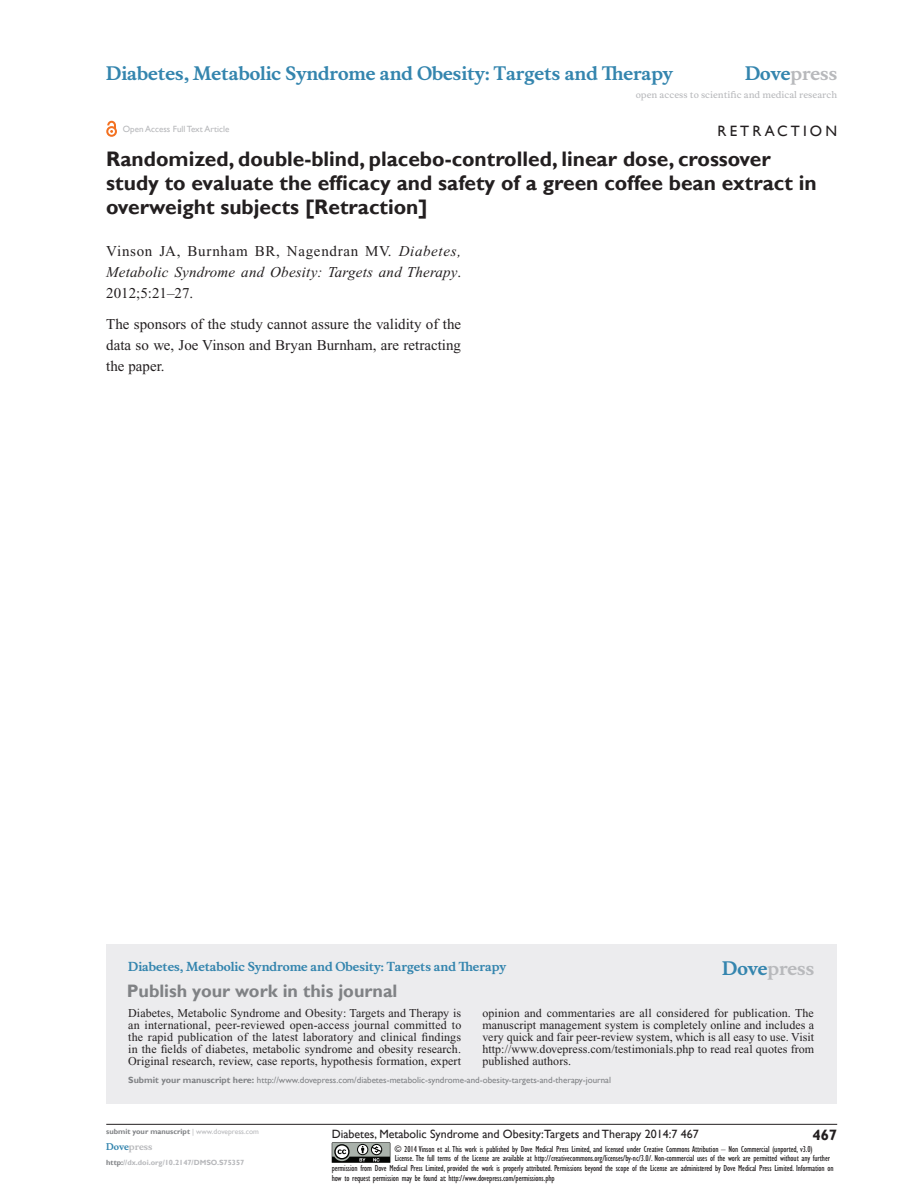
<style>
.page{position:relative;width:918px;height:1188px;background:#fff}
.page>*{position:absolute;margin:0;border:0;box-sizing:border-box;transform-origin:0 0}
.t1{font:700 21px/24px "Gill Sans";color:#231f20}
.AO-Jname{font:700 18px "Musee";color:#3485ae}
.PromBx-H1{font:700 18px "Gill Sans";color:#808285}
.RunH-Brand-ATO{font:700 18px "Musee";color:#b8b9bc}
.PromBx-Brand{font:700 18px "Musee";color:#b8b9bc}
.Tx{font:15px/21px "Times New Roman";color:#231f20;text-align:justify}
.TxF{font:italic 15px/21px "Times New Roman";letter-spacing:.015em;color:#231f20;text-align:justify}
.ADsg{font:15px "Gill Sans";letter-spacing:.21em;color:#231f20}
.RunFolio-R{font:700 15px "Gill Sans";color:#231f20}
.PromBx-Tx{font:12px/12px "Times New Roman";letter-spacing:.005em;color:#231f20;text-align:justify}
.RunF-AO{font:12px "Gill Sans";color:#231f20}
.PromBx-JrnlName{font:700 12px "Musee";color:#3485ae}
.RunF-CR{font:condensed 9px "Gill Sans";letter-spacing:-.01em;color:#231f20}
.PromBx-SubmitMssWebA{font:9px "Gill Sans";color:#808285}
.OA-to-SMR{font:9px "Musee";color:#b8b9bc}
.OAFTx-AO{font:9px "Gill Sans";color:#b8b9bc}
.RunF-Brand-ATO{font:700 9px "Musee";color:#b8b9bc}
.RunF-SubmityourMS-AT{font:700 7.5px "Gill Sans";color:#808285}
.RunF-SubID_DOI{font:700 7.5px "Gill Sans";color:#b8b9bc}
.s1{color:#3485ae}
.s2{font-style:normal}
.s3{font-weight:700}
.s4{font-weight:400;color:#b8b9bc}
.s5{color:#808285}
</style>
<div class="page">
<svg style="left:332px;top:1142px;width:59px;height:21px"></svg>
<div style="left:106px;top:944px;width:731px;height:159px;background:#ececee"></div>
<hr style="left:106px;top:1124px;width:731px;height:1px;background:#231f20">
<div style="left:106px;top:126px;width:11px;height:11px;border:2px solid #f37121;border-radius:50%"></div>
<svg style="left:106px;top:120px;width:11px;height:13px"></svg>
<p class="AO-Jname" style="left:106px;top:63px;width:568px">Diabetes, Metabolic Syndrome and Obesity: Targets and Therapy</p>
<p class="RunH-Brand-ATO" style="left:745px;top:63px;width:94px"><span class="s1">Dove</span>press</p>
<p class="OAFTx-AO" style="left:123px;top:123px;width:108px">Open Access Full Text Article</p>
<p class="OA-to-SMR" style="left:636px;top:89px;width:203px">open access to scientific and medical research</p>
<p class="ADsg" style="left:718px;top:122px;width:121px">Retr act io n</p>
<h1 class="t1" style="left:106px;top:148px;width:712px">Randomized, double-blind, placebo-controlled, linear dose, crossover study to evaluate the efficacy and safety of a green coffee bean extract in overweight subjects [Retraction]</h1>
<p class="TxF" style="left:106px;top:240px;width:356px"><span class="s2">Vinson JA, Burnham BR, Nagendran MV.</span> Diabetes, Metabolic Syndrome and Obesity: Targets and Therapy<span class="s2">.<br>2012;5:21–27.</span></p>
<p class="Tx" style="left:106px;top:314px;width:356px">The sponsors of the study cannot assure the validity of the data so we, Joe Vinson and Bryan Burnham, are retracting the paper.</p>
<p class="PromBx-JrnlName" style="left:128px;top:959px;width:379px">Diabetes, Metabolic Syndrome and Obesity: Targets and Therapy</p>
<p class="PromBx-H1" style="left:127px;top:980px;width:272px">Publish your work in this journal</p>
<p class="PromBx-Brand" style="left:722px;top:958px;width:94px"><span class="s1">Dove</span>press</p>
<p class="PromBx-Tx" style="left:128px;top:1007px;width:335px">Diabetes, Metabolic Syndrome and Obesity: Targets and Therapy is an international, peer-reviewed open-access journal committed to the rapid publication of the latest laboratory and clinical findings in the fields of diabetes, metabolic syndrome and obesity research.<br>Original research, review, case reports, hypothesis formation, expert</p>
<p class="PromBx-Tx" style="left:482px;top:1007px;width:333px">opinion and commentaries are all considered for publication. The manuscript management system is completely online and includes a very quick and fair peer-review system, which is all easy to use. Visit http://www.dovepress.com/testimonials.php to read real quotes from published authors.</p>
<p class="PromBx-SubmitMssWebA" style="left:128px;top:1075px;width:484px"><span class="s3">Submit your manuscript here:</span> http://www.dovepress.com/diabetes-metabolic-syndrome-and-obesity-targets-and-therapy-journal</p>
<p class="RunF-SubmityourMS-AT" style="left:106px;top:1127px;width:154px">submit your manuscript <span class="s4">| www.dovepress.com</span></p>
<p class="RunF-Brand-ATO" style="left:106px;top:1141px;width:48px"><span class="s1">Dove</span>press</p>
<p class="RunF-SubID_DOI" style="left:106px;top:1158px;width:140px"><span class="s5">http:</span>//dx.doi.org/10.2147/DMSO.S75357</p>
<p class="RunF-AO" style="left:332px;top:1127px;width:368px">Diabetes, Metabolic Syndrome and Obesity:Targets and Therapy 2014:7 467</p>
<p class="RunFolio-R" style="left:812px;top:1126px;width:26px">467</p>
<p class="RunF-CR" style="left:395px;top:1144px;width:419px">© 2014 Vinson et al. This work is published by Dove Medical Press Limited, and licensed under Creative Commons Attribution – Non Commercial (unported, v3.0)</p>
<p class="RunF-CR" style="left:395px;top:1153px;width:437px">License. The full terms of the License are available at http://creativecommons.org/licenses/by-nc/3.0/. Non-commercial uses of the work are permitted without any further</p>
<p class="RunF-CR" style="left:332px;top:1163px;width:503px">permission from Dove Medical Press Limited, provided the work is properly attributed. Permissions beyond the scope of the License are administered by Dove Medical Press Limited. Information on</p>
<p class="RunF-CR" style="left:332px;top:1173px;width:224px">how to request permission may be found at: http://www.dovepress.com/permissions.php</p>
</div>
